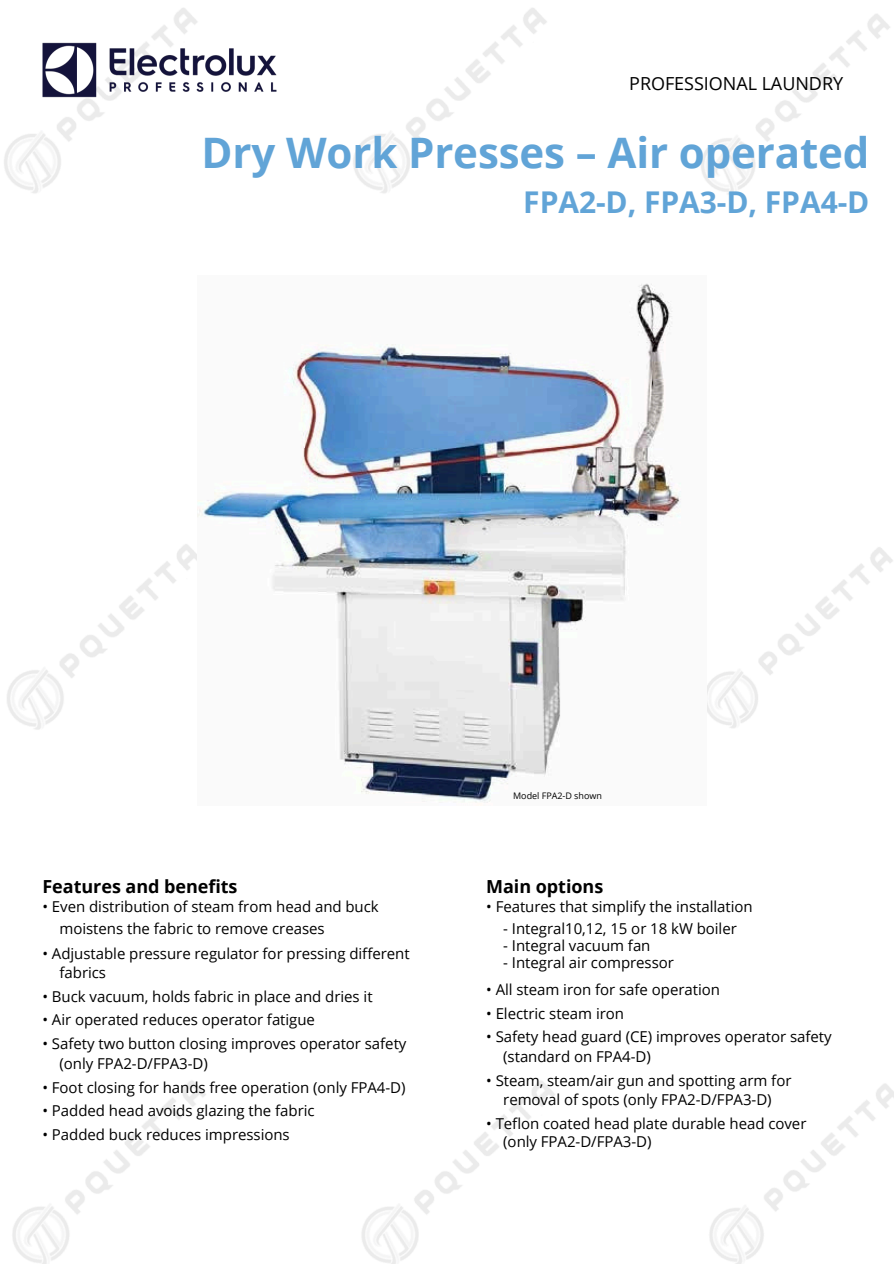
<style>
.page{position:relative;width:894px;height:1264px;background:#fff}
.page>*{position:absolute;margin:0;border:0;box-sizing:border-box;transform-origin:0 0}
.t1{font:700 42px "Open Sans";letter-spacing:-.005em;color:#61a4d7}
.t2{font:700 30px "Open Sans";color:#61a4d7}
.t3{font:700 18px "Open Sans";letter-spacing:-.005em;color:#000}
.t4{font:18px "Open Sans";color:#000}
.t5{font:15px "Open Sans";letter-spacing:-.005em;color:#000}
.t6{font:9px "Open Sans";letter-spacing:-.005em;color:#000}
</style>
<div class="page">
<img style="left:4px;top:8px;width:889px;height:1255px">
<img style="left:35px;top:35px;width:249px;height:69px">
<img style="left:197px;top:275px;width:509px;height:530px">
<p class="t4" style="left:629px;top:71px;width:215px">PROFESSIONAL LAUNDRY</p>
<h3 class="t1" style="left:201px;top:123px;width:669px">Dry Work Presses – Air operated</h3>
<h3 class="t2" style="left:523px;top:181px;width:347px">FPA2-D, FPA3-D, FPA4-D</h3>
<h1 class="t3" style="left:42px;top:873px;width:196px">Features and benefits</h1>
<h1 class="t5" style="left:42px;top:895px;width:338px">• Even distribution of steam from head and buck</h1>
<h3 class="t5" style="left:59px;top:918px;width:266px">moistens the fabric to remove creases</h3>
<h3 class="t5" style="left:42px;top:943px;width:368px">• Adjustable pressure regulator for pressing different</h3>
<h3 class="t5" style="left:59px;top:961px;width:48px">fabrics</h3>
<h3 class="t5" style="left:42px;top:985px;width:331px">• Buck vacuum, holds fabric in place and dries it</h3>
<h3 class="t5" style="left:42px;top:1009px;width:274px">• Air operated reduces operator fatigue</h3>
<h3 class="t5" style="left:42px;top:1032px;width:365px">• Safety two button closing improves operator safety</h3>
<h3 class="t5" style="left:59px;top:1052px;width:150px">(only FPA2-D/FPA3-D)</h3>
<h3 class="t5" style="left:42px;top:1076px;width:364px">• Foot closing for hands free operation (only FPA4-D)</h3>
<h3 class="t5" style="left:42px;top:1100px;width:273px">• Padded head avoids glazing the fabric</h3>
<h3 class="t5" style="left:42px;top:1123px;width:249px">• Padded buck reduces impressions</h3>
<h3 class="t6" style="left:513px;top:789px;width:90px">Model FPA2-D shown</h3>
<p class="t3" style="left:486px;top:873px;width:119px">Main options</p>
<p class="t5" style="left:486px;top:895px;width:268px">• Features that simplify the installation</p>
<h3 class="t5" style="left:503px;top:918px;width:235px">- Integral10,12, 15 or 18 kW boiler</h3>
<h3 class="t5" style="left:503px;top:935px;width:149px">- Integral vacuum fan</h3>
<h3 class="t5" style="left:503px;top:952px;width:172px">- Integral air compressor</h3>
<h3 class="t5" style="left:486px;top:979px;width:235px">• All steam iron for safe operation</h3>
<h3 class="t5" style="left:486px;top:1002px;width:139px">• Electric steam iron</h3>
<h3 class="t5" style="left:486px;top:1026px;width:347px">• Safety head guard (CE) improves operator safety</h3>
<h3 class="t5" style="left:503px;top:1046px;width:149px">(standard on FPA4-D)</h3>
<h3 class="t5" style="left:486px;top:1070px;width:307px">• Steam, steam/air gun and spotting arm for</h3>
<h3 class="t5" style="left:503px;top:1088px;width:270px">removal of spots (only FPA2-D/FPA3-D)</h3>
<h3 class="t5" style="left:486px;top:1112px;width:321px">• Teflon coated head plate durable head cover</h3>
<h3 class="t5" style="left:503px;top:1131px;width:150px">(only FPA2-D/FPA3-D)</h3>
</div>
